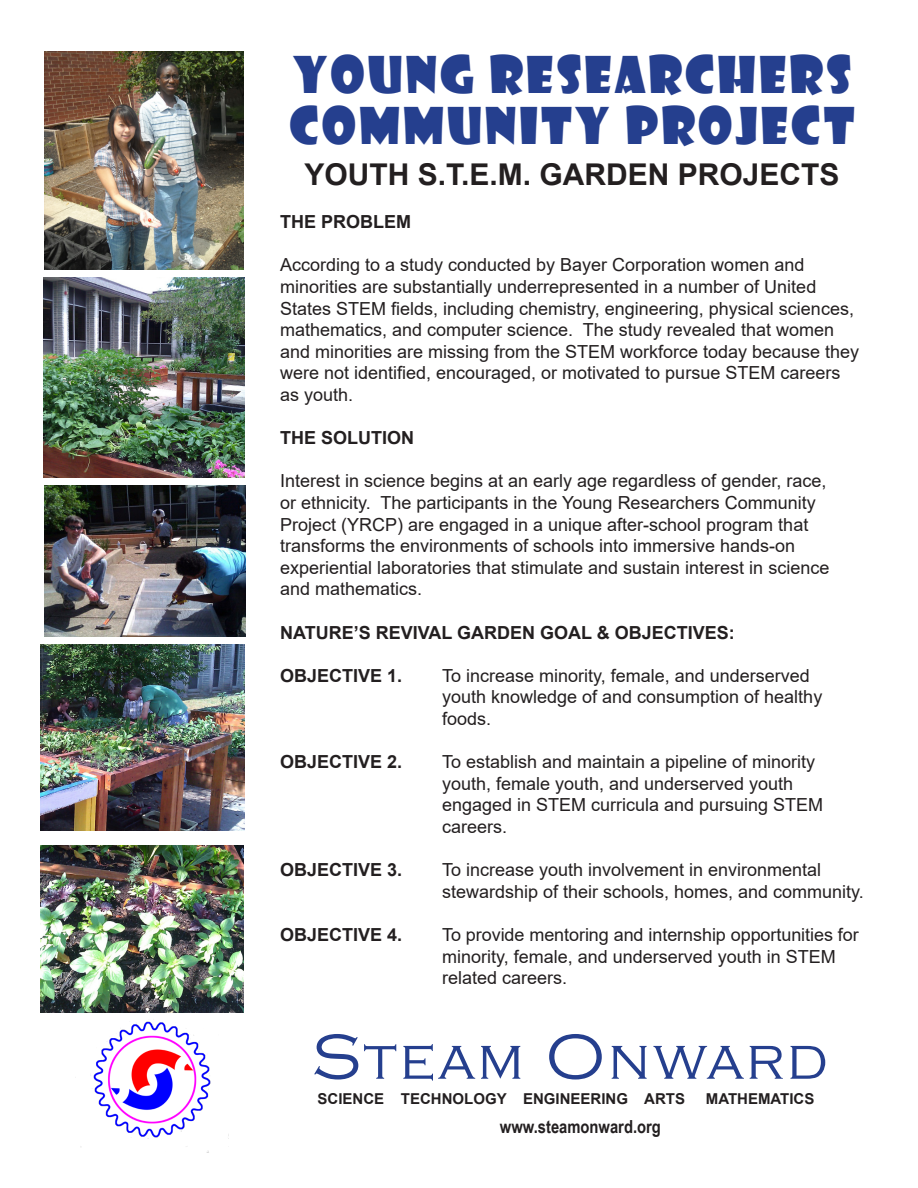
<style>
.page{position:relative;width:918px;height:1188px;background:#fff}
.page>*{position:absolute;margin:0;border:0;box-sizing:border-box;transform-origin:0 0}
.t1{font:300 60px "Copperplate Gothic";letter-spacing:.04em;color:#253f8e}
.t2{font:49.5px "Showcard Gothic";letter-spacing:.06em;color:#253f8e}
.t3{font:700 30px "Arial";color:#231f20}
.t4{font:18px/21.6px "Arial";color:#231f20}
.t5{font:700 18px "Arial";color:#231f20}
.t6{font:700 18px "Arial Narrow";color:#231f20}
.t7{font:700 15px "Arial";color:#231f20}
.s1{font-size:66px}
</style>
<div class="page">
<img style="left:41px;top:644px;width:203px;height:186px">
<img style="left:45px;top:52px;width:198px;height:217px">
<img style="left:41px;top:846px;width:203px;height:166px">
<img style="left:45px;top:486px;width:201px;height:150px">
<img style="left:43px;top:278px;width:201px;height:200px">
<img style="left:76px;top:1003px;width:152px;height:150px">
<p class="t2" style="left:293px;top:42px;width:560px">YOUNG RESEARCHERS</p>
<p class="t2" style="left:289px;top:93px;width:567px">COMMUNITY PROJECT</p>
<p class="t3" style="left:305px;top:153px;width:537px">YOUTH S.T.E.M. GARDEN PROJECTS</p>
<p class="t5" style="left:280px;top:209px;width:133px">THE PROBLEM</p>
<p class="t4" style="left:280px;top:254px;width:581px">According to a study conducted by Bayer Corporation women and minorities are substantially underrepresented in a number of United States STEM fields, including chemistry, engineering, physical sciences, mathematics, and computer science. The study revealed that women and minorities are missing from the STEM workforce today because they were not identified, encouraged, or motivated to pursue STEM careers as youth.</p>
<p class="t5" style="left:280px;top:425px;width:136px">THE SOLUTION</p>
<p class="t4" style="left:280px;top:470px;width:551px">Interest in science begins at an early age regardless of gender, race, or ethnicity. The participants in the Young Researchers Community Project (YRCP) are engaged in a unique after-school program that transforms the environments of schools into immersive hands-on experiential laboratories that stimulate and sustain interest in science and mathematics.</p>
<p class="t5" style="left:280px;top:620px;width:456px">NATURE’S REVIVAL GARDEN GOAL &amp; OBJECTIVES:</p>
<p class="t5" style="left:280px;top:663px;width:124px">OBJECTIVE 1.</p>
<p class="t4" style="left:442px;top:664px;width:382px">To increase minority, female, and underserved youth knowledge of and consumption of healthy foods.</p>
<p class="t5" style="left:280px;top:749px;width:124px">OBJECTIVE 2.</p>
<p class="t4" style="left:442px;top:751px;width:383px">To establish and maintain a pipeline of minority youth, female youth, and underserved youth engaged in STEM curricula and pursuing STEM careers.</p>
<p class="t5" style="left:280px;top:857px;width:124px">OBJECTIVE 3.</p>
<p class="t4" style="left:442px;top:859px;width:423px">To increase youth involvement in environmental stewardship of their schools, homes, and community.</p>
<p class="t5" style="left:280px;top:922px;width:124px">OBJECTIVE 4.</p>
<p class="t4" style="left:442px;top:924px;width:418px">To provide mentoring and internship opportunities for minority, female, and underserved youth in STEM related careers.</p>
<p class="t1" style="left:312px;top:1026px;width:518px"><span class="s1">S</span>team <span class="s1">O</span>nward</p>
<p class="t7" style="left:318px;top:1089px;width:369px">SCIENCE TECHNOLOGY ENGINEERING ARTS</p>
<p class="t7" style="left:706px;top:1089px;width:110px">MATHEMATICS</p>
<p class="t6" style="left:500px;top:1113px;width:163px">www.steamonward.org</p>
</div>
